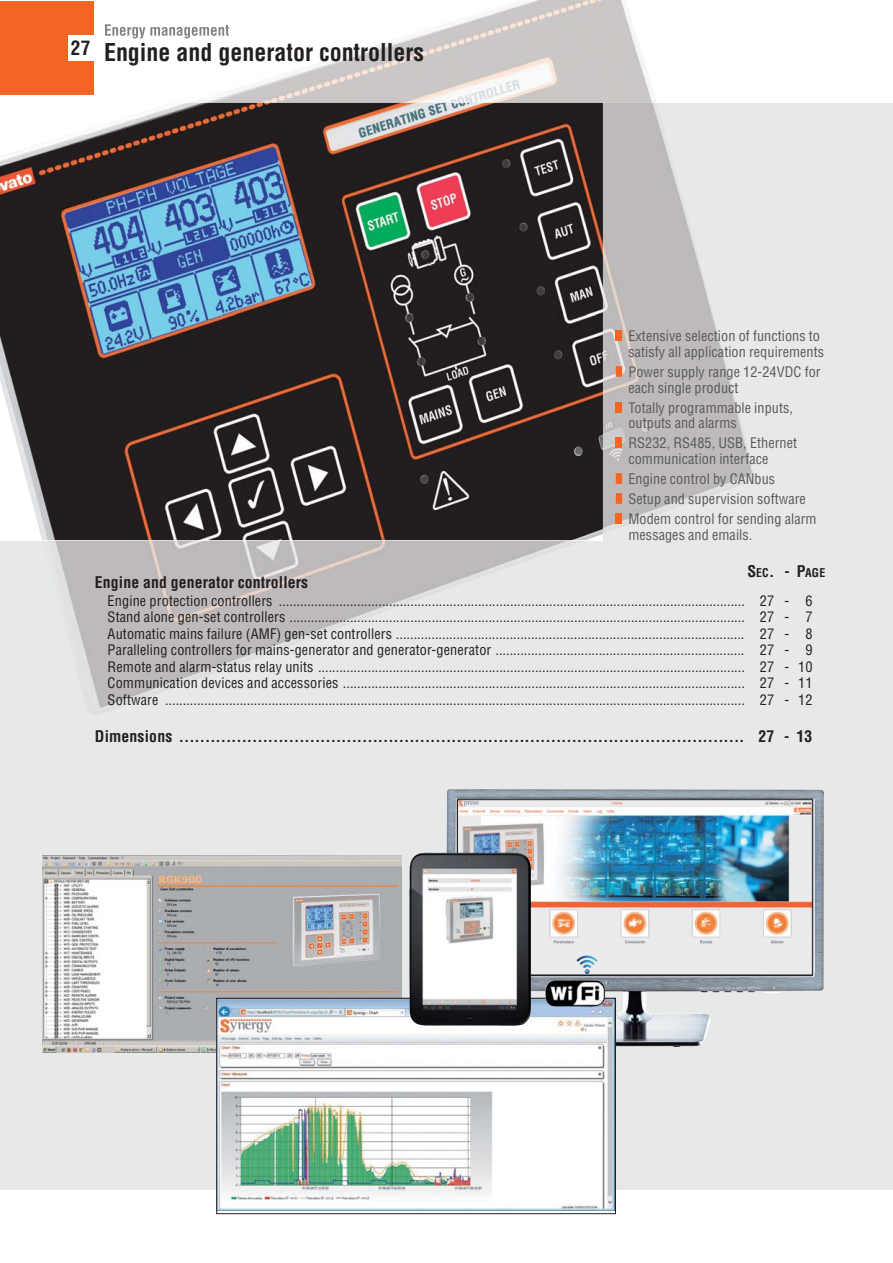
<style>
.page{position:relative;width:893px;height:1263px;background:#fff}
.page>*{position:absolute;margin:0;border:0;box-sizing:border-box;transform-origin:0 0}
.t1{font:700 condensed 24px "Helvetica";color:#231f20}
.t2{font:700 condensed 19.5px "Helvetica";color:#231f20}
.t3{font:700 condensed 15.75px "Helvetica";letter-spacing:.01em;color:#231f20}
.t4{font:condensed 14.25px/16.5px "Helvetica";letter-spacing:.01em;color:#231f20;text-align:justify}
.t5{font:condensed 14.25px/15.8px "Helvetica";letter-spacing:.005em;color:#58595b}
.t6{font:700 condensed 11.85px "Helvetica";color:#231f20}
.s1{font-size:15.75px}
</style>
<div class="page">
<div style="left:0;top:103px;width:893px;height:1087px;background:#e7e8e8"></div>
<img style="left:190px;top:1px;width:466px;height:102px">
<img style="left:0;top:103px;width:754px;height:610px">
<img style="left:446px;top:789px;width:378px;height:258px">
<img style="left:452px;top:795px;width:366px;height:186px">
<img style="left:459px;top:801px;width:351px;height:172px">
<div style="left:457px;top:799px;width:355px;height:176px;border:1px solid #231f20"></div>
<img style="left:42px;top:856px;width:360px;height:197px">
<img style="left:219px;top:1000px;width:395px;height:211px">
<div style="left:217px;top:998px;width:399px;height:216px;border:1px solid #231f20"></div>
<img style="left:409px;top:852px;width:200px;height:174px">
<img style="left:0;top:103px;width:603px;height:437px">
<div style="left:616px;top:330px;width:6px;height:11px;background:#f26522"></div>
<div style="left:616px;top:366px;width:6px;height:11px;background:#f26522"></div>
<div style="left:616px;top:402px;width:6px;height:10px;background:#f26522"></div>
<div style="left:616px;top:438px;width:6px;height:10px;background:#f26522"></div>
<div style="left:616px;top:473px;width:6px;height:11px;background:#f26522"></div>
<div style="left:616px;top:493px;width:6px;height:11px;background:#f26522"></div>
<div style="left:616px;top:513px;width:6px;height:11px;background:#f26522"></div>
<svg style="left:105px;top:24px;width:93px;height:15px"></svg>
<div style="left:0;top:1px;width:93px;height:93px;background:#f26522"></div>
<div style="left:68px;top:35px;width:28px;height:25px;background:#fff"></div>
<h2 class="t2" style="left:71px;top:40px;width:21px">27</h2>
<h1 class="t1" style="left:104px;top:43px;width:322px">Engine and generator controllers</h1>
<p class="t5" style="left:628px;top:329px;width:197px">Extensive selection of functions to satisfy all application requirements</p>
<p class="t5" style="left:628px;top:365px;width:194px">Power supply range 12-24VDC for each single product</p>
<p class="t5" style="left:628px;top:401px;width:166px">Totally programmable inputs, outputs and alarms</p>
<p class="t5" style="left:628px;top:436px;width:170px">RS232, RS485, USB, Ethernet communication interface</p>
<p class="t5" style="left:628px;top:470px;width:190px;line-height:20px">Engine control by CANbus<br>Setup and supervision software<br>Modem control for sending alarm</p>
<p class="t5" style="left:628px;top:528px;width:125px">messages and emails.</p>
<p class="t6" style="left:747px;top:568px;width:79px"><span class="s1">S</span>EC<span class="s1">. - P</span>AGE</p>
<p class="t3" style="left:95px;top:576px;width:215px">Engine and generator controllers</p>
<p class="t4" style="left:108px;top:594px;width:706px">Engine protection controllers ................................................................................................................................... 27 - 6<br>Stand alone gen-set controllers ................................................................................................................................ 27 - 7<br>Automatic mains failure (AMF) gen-set controllers .................................................................................................. 27 - 8<br>Paralleling controllers for mains-generator and generator-generator ...................................................................... 27 - 9<br>Remote and alarm-status relay units ........................................................................................................................ 27 - 10<br>Communication devices and accessories ................................................................................................................. 27 - 11<br>Software ................................................................................................................................................................... 27 - 12</p>
<p class="t3" style="left:95px;top:730px;width:719px">Dimensions ............................................................................................................ 27 - 13</p>
</div>
